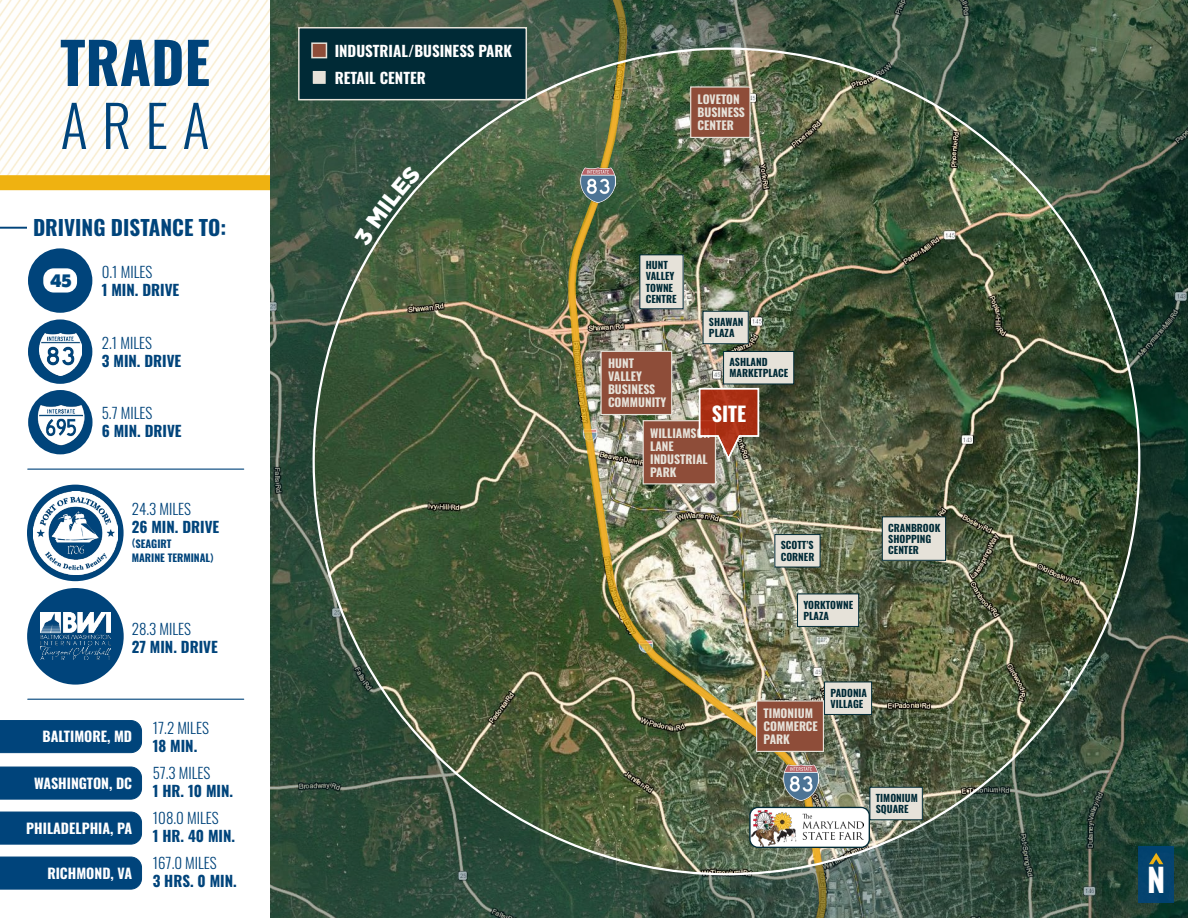
<style>
.page{position:relative;width:1188px;height:918px;background:#fff}
.page>*{position:absolute;margin:0;border:0;box-sizing:border-box;transform-origin:0 0}
.t1{font:700 57px "Oswald";color:#00447b}
.t2{font:300 57px "Oswald";color:#00447b}
.t3{font:700 32.4px "Oswald";color:#fff}
.t4{font:700 21px "Oswald";color:#00447b}
.t5{font:700 20.25px "Oswald";color:#fff}
.t6{font:900 17.7px "Apparat";color:#00477e}
.t7{font:700 15px "Oswald";color:#00447b}
.t8{font:300 15px "Oswald";color:#00447b}
.t9{font:700 15px "Oswald";color:#fff}
.t10{font:700 14.1px "Oswald";color:#fff}
.t11{font:700 11.85px "Oswald";color:#e6e2d9}
.t12{font:700 10.5px/14.4px "Oswald";color:#00447b}
.t13{font:700 10.05px "Oswald";color:#002a36}
.s1{font-family:"Tw Cen";font-size:12px}
</style>
<div class="page">
<img style="left:0;top:0;width:270px;height:175px">
<img style="left:270px;top:0;width:918px;height:918px">
<div style="left:1139px;top:846px;width:35px;height:57px;background:#05436f"></div>
<svg style="left:1149px;top:853px;width:14px;height:11px"></svg>
<div style="left:0;top:175px;width:270px;height:15px;background:#efb211"></div>
<div style="left:298px;top:27px;width:229px;height:73px;background:#002a36;border:2px solid #e6e2d9"></div>
<div style="left:311px;top:42px;width:16px;height:16px;background:#8e4d39;border:2px solid #e6e2d9"></div>
<div style="left:311px;top:69px;width:16px;height:16px;background:#e6e2d9;border:2px solid #002a36"></div>
<svg style="left:698px;top:387px;width:62px;height:75px"></svg>
<hr style="left:0;top:227px;width:27px;height:2px;background:#00447b">
<div style="left:27px;top:485px;width:97px;height:96px;background:#00447b;border-radius:50%"></div>
<div style="left:27px;top:588px;width:97px;height:97px;background:#00447b;border-radius:50%"></div>
<img style="left:34px;top:491px;width:83px;height:84px">
<img style="left:40px;top:613px;width:71px;height:47px">
<div style="left:0;top:720px;width:142px;height:33px;background:#00447b"></div>
<hr style="left:28px;top:469px;width:216px;height:1px;background:#00447b">
<hr style="left:28px;top:699px;width:216px;height:1px;background:#00447b">
<div style="left:0;top:767px;width:142px;height:33px;background:#00447b"></div>
<div style="left:0;top:812px;width:142px;height:33px;background:#00447b"></div>
<div style="left:28px;top:390px;width:65px;height:64px;background:#00447b;border-radius:50%"></div>
<img style="left:37px;top:405px;width:47px;height:40px">
<div style="left:0;top:857px;width:142px;height:33px;background:#00447b"></div>
<img style="left:580px;top:167px;width:36px;height:36px">
<img style="left:783px;top:765px;width:35px;height:35px">
<div style="left:28px;top:319px;width:64px;height:65px;background:#00447b;border-radius:50%"></div>
<img style="left:40px;top:334px;width:41px;height:41px">
<div style="left:28px;top:248px;width:64px;height:65px;background:#00447b;border-radius:50%"></div>
<div style="left:44px;top:269px;width:32px;height:23px;background:#fff;border-radius:10px"></div>
<div style="left:43px;top:268px;width:34px;height:25px;border:2px solid #fff;border-radius:10px"></div>
<div style="left:640px;top:255px;width:43px;height:54px;background:#e6e2d9"></div>
<div style="left:639px;top:254px;width:45px;height:55px;border:1px solid #002a36"></div>
<div style="left:691px;top:87px;width:59px;height:50px;background:#8e4d39"></div>
<div style="left:690px;top:86px;width:61px;height:52px;border:1px solid #e6e2d9"></div>
<div style="left:703px;top:311px;width:45px;height:33px;background:#e6e2d9"></div>
<div style="left:703px;top:311px;width:46px;height:33px;border:1px solid #002a36"></div>
<div style="left:601px;top:351px;width:71px;height:64px;background:#8e4d39"></div>
<div style="left:600px;top:351px;width:72px;height:64px;border:1px solid #e6e2d9"></div>
<div style="left:724px;top:352px;width:70px;height:32px;background:#e6e2d9"></div>
<div style="left:723px;top:351px;width:71px;height:33px;border:1px solid #002a36"></div>
<div style="left:798px;top:594px;width:61px;height:32px;background:#e6e2d9"></div>
<div style="left:797px;top:593px;width:62px;height:34px;border:1px solid #002a36"></div>
<div style="left:775px;top:535px;width:45px;height:32px;background:#e6e2d9"></div>
<div style="left:774px;top:534px;width:47px;height:34px;border:1px solid #002a36"></div>
<div style="left:825px;top:682px;width:47px;height:32px;background:#e6e2d9"></div>
<div style="left:824px;top:681px;width:48px;height:34px;border:1px solid #002a36"></div>
<div style="left:870px;top:787px;width:52px;height:33px;background:#e6e2d9"></div>
<div style="left:869px;top:787px;width:54px;height:33px;border:1px solid #002a36"></div>
<div style="left:757px;top:701px;width:66px;height:50px;background:#8e4d39"></div>
<div style="left:756px;top:700px;width:68px;height:52px;border:1px solid #e6e2d9"></div>
<div style="left:882px;top:517px;width:64px;height:43px;background:#e6e2d9"></div>
<div style="left:882px;top:516px;width:64px;height:45px;border:1px solid #002a36"></div>
<div style="left:750px;top:807px;width:119px;height:40px;background:#fff;border-radius:8px"></div>
<div style="left:749px;top:807px;width:121px;height:41px;border:1px solid #002a36;border-radius:8px"></div>
<img style="left:750px;top:810px;width:113px;height:36px">
<svg style="left:354px;top:165px;width:67px;height:82px"></svg>
<p class="t1" style="left:60px;top:33px;width:151px">TRADE</p>
<p class="t2" style="left:61px;top:75px;width:150px">AREA</p>
<p class="t4" style="left:33px;top:217px;width:195px">DRIVING DISTANCE TO:</p>
<p class="t8" style="left:102px;top:259px;width:52px">0.1 MILES</p>
<p class="t7" style="left:102px;top:282px;width:79px">1 MIN. DRIVE</p>
<p class="t6" style="left:50px;top:270px;width:23px">45</p>
<p class="t8" style="left:102px;top:329px;width:52px">2.1 MILES</p>
<p class="t7" style="left:102px;top:353px;width:81px">3 MIN. DRIVE</p>
<p class="t8" style="left:102px;top:400px;width:52px">5.7 MILES</p>
<p class="t7" style="left:102px;top:423px;width:81px">6 MIN. DRIVE</p>
<p class="t8" style="left:132px;top:496px;width:61px">24.3 MILES</p>
<p class="t7" style="left:132px;top:519px;width:89px">26 MIN. DRIVE</p>
<p class="t12" style="left:132px;top:537px;width:84px"><span class="s1">(</span>SEAGIRT<br>MARINE TERMINAL<span class="s1">)</span></p>
<p class="t8" style="left:132px;top:616px;width:61px">28.3 MILES</p>
<p class="t7" style="left:132px;top:639px;width:88px">27 MIN. DRIVE</p>
<p class="t10" style="left:43px;top:729px;width:91px">BALTIMORE, MD</p>
<p class="t10" style="left:34px;top:776px;width:100px">WASHINGTON, DC</p>
<p class="t10" style="left:26px;top:821px;width:107px">PHILADELPHIA, PA</p>
<p class="t10" style="left:47px;top:866px;width:86px">RICHMOND, VA</p>
<p class="t8" style="left:153px;top:715px;width:58px">17.2 MILES</p>
<p class="t7" style="left:153px;top:738px;width:46px">18 MIN.</p>
<p class="t8" style="left:153px;top:760px;width:59px">57.3 MILES</p>
<p class="t7" style="left:153px;top:783px;width:82px">1 HR. 10 MIN.</p>
<p class="t8" style="left:153px;top:805px;width:67px">108.0 MILES</p>
<p class="t7" style="left:153px;top:828px;width:84px">1 HR. 40 MIN.</p>
<p class="t8" style="left:153px;top:850px;width:66px">167.0 MILES</p>
<p class="t7" style="left:153px;top:873px;width:86px">3 HRS. 0 MIN.</p>
<p class="t9" style="left:335px;top:43px;width:179px">INDUSTRIAL/BUSINESS PARK</p>
<p class="t9" style="left:335px;top:70px;width:93px">RETAIL CENTER</p>
<p class="t11" style="left:698px;top:93px;width:44px">LOVETON</p>
<p class="t11" style="left:698px;top:106px;width:49px">BUSINESS</p>
<p class="t11" style="left:698px;top:119px;width:38px">CENTER</p>
<p class="t13" style="left:646px;top:260px;width:24px">HUNT</p>
<p class="t13" style="left:646px;top:271px;width:30px">VALLEY</p>
<p class="t13" style="left:646px;top:282px;width:29px">TOWNE</p>
<p class="t13" style="left:646px;top:293px;width:32px">CENTRE</p>
<p class="t11" style="left:608px;top:357px;width:28px">HUNT</p>
<p class="t11" style="left:608px;top:370px;width:35px">VALLEY</p>
<p class="t11" style="left:608px;top:383px;width:49px">BUSINESS</p>
<p class="t11" style="left:608px;top:396px;width:60px">COMMUNITY</p>
<p class="t13" style="left:709px;top:317px;width:36px">SHAWAN</p>
<p class="t13" style="left:709px;top:328px;width:27px">PLAZA</p>
<p class="t13" style="left:729px;top:357px;width:40px">ASHLAND</p>
<p class="t13" style="left:729px;top:368px;width:60px">MARKETPLACE</p>
<p class="t5" style="left:712px;top:403px;width:36px">SITE</p>
<p class="t11" style="left:650px;top:427px;width:62px">WILLIAMSON</p>
<p class="t11" style="left:650px;top:440px;width:25px">LANE</p>
<p class="t11" style="left:650px;top:453px;width:59px">INDUSTRIAL</p>
<p class="t11" style="left:650px;top:466px;width:28px">PARK</p>
<p class="t13" style="left:781px;top:540px;width:34px">SCOTT’S</p>
<p class="t13" style="left:781px;top:551px;width:35px">CORNER</p>
<p class="t13" style="left:803px;top:600px;width:51px">YORKTOWNE</p>
<p class="t13" style="left:803px;top:611px;width:27px">PLAZA</p>
<p class="t13" style="left:888px;top:522px;width:54px">CRANBROOK</p>
<p class="t13" style="left:888px;top:533px;width:45px">SHOPPING</p>
<p class="t13" style="left:888px;top:544px;width:32px">CENTER</p>
<p class="t11" style="left:764px;top:707px;width:51px">TIMONIUM</p>
<p class="t11" style="left:764px;top:720px;width:56px">COMMERCE</p>
<p class="t11" style="left:764px;top:733px;width:28px">PARK</p>
<p class="t13" style="left:830px;top:688px;width:38px">PADONIA</p>
<p class="t13" style="left:830px;top:699px;width:34px">VILLAGE</p>
<p class="t13" style="left:876px;top:793px;width:44px">TIMONIUM</p>
<p class="t13" style="left:876px;top:804px;width:34px">SQUARE</p>
<p class="t3" style="left:1147px;top:863px;width:20px">N</p>
</div>
